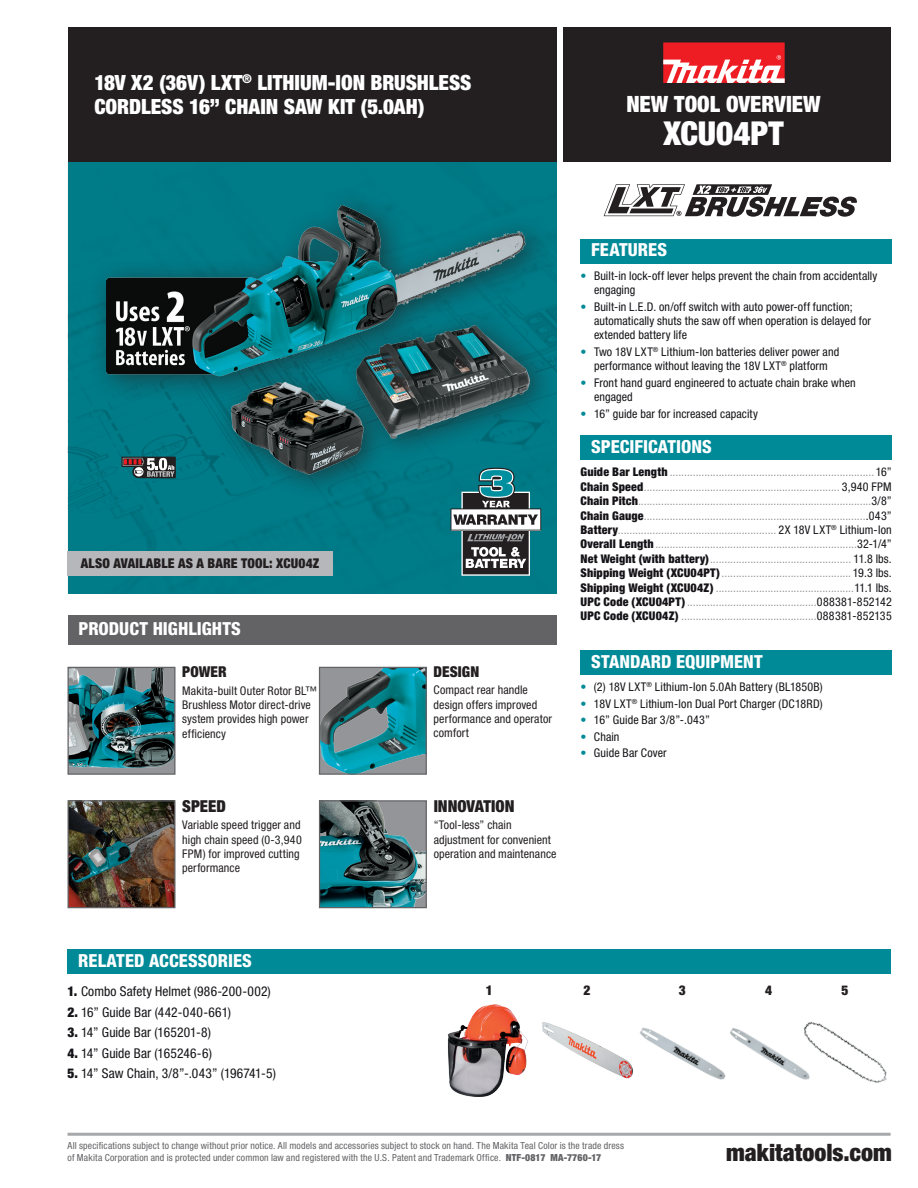
<style>
.page{position:relative;width:918px;height:1188px;background:#fff}
.page>*{position:absolute;margin:0;border:0;box-sizing:border-box;transform-origin:0 0}
.t1{font:900 condensed 33px "Helvetica Neue LT Std";letter-spacing:-.005em;color:#fff}
.t2{font:900 condensed 24px "Helvetica Neue LT Std";color:#231f20}
.t3{font:900 condensed 22.5px "Helvetica Neue LT Std";color:#fff}
._01_-_PRODUCT_DESCRI{font:900 condensed 21px/24px "Helvetica Neue LT Std";color:#fff}
._02_-_SECTION_HEADER{font:800 condensed 18px "Helvetica Neue LT Std";color:#fff}
._08_-_HIGHLIGHTS_HEA{font:900 condensed 16.5px "Helvetica Neue LT Std";color:#231f20}
._08_-_HIGHLIGHTS_HEA-2{font:900 condensed 15px "Helvetica Neue LT Std";letter-spacing:.005em;color:#231f20}
.t4{font:condensed 13.5px "Helvetica Neue LT Std";letter-spacing:.005em;color:#151317}
.t5{font:900 condensed 13.5px "Helvetica Neue LT Std";letter-spacing:.01em;color:#231f20}
._04_-_SPECIFICATIONS{font:condensed 12px "Helvetica Neue LT Std";letter-spacing:.015em;color:#939598}
.t6{font:condensed 12px/14.4px "Helvetica Neue LT Std";letter-spacing:.01em;color:#151317}
._09_-_HIGHLIGHTS_BOD{font:condensed 12px/14.4px "Helvetica Neue LT Std";letter-spacing:.01em;color:#231f20}
.t7{font:condensed 9.75px "Helvetica Neue LT Std";letter-spacing:.015em;color:#636366}
.s1{color:#008a97}
.s2{font-weight:900;color:#151317}
.s3{color:#151317}
.s4{font-weight:900}
</style>
<div class="page">
<div style="left:564px;top:27px;width:327px;height:135px;background:#231f20"></div>
<div style="left:68px;top:27px;width:489px;height:135px;background:#231f20"></div>
<div style="left:68px;top:162px;width:489px;height:432px;background:#007b88"></div>
<div style="left:663px;top:42px;width:122px;height:41px;background:#ee1d23"></div>
<svg style="left:663px;top:55px;width:122px;height:28px"></svg>
<hr style="left:68px;top:1133px;width:823px;height:3px;background:#939598">
<div style="left:89px;top:189px;width:468px;height:311px;background:#231f20;opacity:.62"></div>
<img style="left:107px;top:194px;width:422px;height:325px">
<img style="left:70px;top:669px;width:103px;height:104px">
<div style="left:68px;top:667px;width:107px;height:108px;border:1px solid #636366"></div>
<img style="left:70px;top:802px;width:103px;height:104px">
<div style="left:68px;top:800px;width:107px;height:108px;border:1px solid #636366"></div>
<img style="left:321px;top:669px;width:104px;height:104px">
<div style="left:319px;top:667px;width:108px;height:108px;border:1px solid #636366"></div>
<img style="left:321px;top:802px;width:104px;height:104px">
<div style="left:319px;top:800px;width:108px;height:108px;border:1px solid #636366"></div>
<img style="left:447px;top:1005px;width:81px;height:91px">
<img style="left:542px;top:1022px;width:91px;height:57px">
<img style="left:640px;top:1027px;width:84px;height:53px">
<img style="left:724px;top:1028px;width:72px;height:50px">
<svg style="left:604px;top:184px;width:253px;height:33px"></svg>
<svg style="left:122px;top:457px;width:54px;height:21px"></svg>
<svg style="left:451px;top:468px;width:90px;height:108px"></svg>
<img style="left:796px;top:1021px;width:91px;height:62px">
<div style="left:68px;top:616px;width:489px;height:29px;background:#636366"></div>
<div style="left:68px;top:949px;width:823px;height:25px;background:#008a97"></div>
<div style="left:580px;top:239px;width:312px;height:25px;background:#008a97"></div>
<div style="left:580px;top:436px;width:312px;height:24px;background:#008a97"></div>
<div style="left:580px;top:650px;width:312px;height:25px;background:#008a97"></div>
<div style="left:67px;top:551px;width:266px;height:25px;background:#b6b7bb"></div>
<p class="_01_-_PRODUCT_DESCRI" style="left:94px;top:70px;width:379px">18V X2 (36V) LXT<sup>®</sup> LITHIUM-ION BRUSHLESS<br>CORDLESS 16” CHAIN SAW KIT (5.0AH)</p>
<p class="t3" style="left:626px;top:90px;width:196px">NEW TOOL OVERVIEW</p>
<p class="t1" style="left:663px;top:113px;width:122px">XCU04PT</p>
<p class="t5" style="left:81px;top:555px;width:240px">ALSO AVAILABLE AS A BARE TOOL: XCU04Z</p>
<h3 class="_02_-_SECTION_HEADER" style="left:79px;top:618px;width:164px">PRODUCT HIGHLIGHTS</h3>
<p class="_08_-_HIGHLIGHTS_HEA-2" style="left:182px;top:663px;width:46px">POWER</p>
<p class="_09_-_HIGHLIGHTS_BOD" style="left:182px;top:683px;width:136px">Makita-built Outer Rotor BL™<br>Brushless Motor direct-drive system provides high power efficiency</p>
<p class="_08_-_HIGHLIGHTS_HEA" style="left:182px;top:796px;width:45px">SPEED</p>
<p class="_09_-_HIGHLIGHTS_BOD" style="left:182px;top:818px;width:121px">Variable speed trigger and high chain speed (0-3,940<br>FPM) for improved cutting performance</p>
<p class="_08_-_HIGHLIGHTS_HEA-2" style="left:434px;top:662px;width:47px">DESIGN</p>
<p class="_09_-_HIGHLIGHTS_BOD" style="left:434px;top:683px;width:120px">Compact rear handle design offers improved performance and operator comfort</p>
<p class="_08_-_HIGHLIGHTS_HEA" style="left:434px;top:796px;width:82px">INNOVATION</p>
<p class="_09_-_HIGHLIGHTS_BOD" style="left:434px;top:818px;width:124px">“Tool-less” chain adjustment for convenient operation and maintenance</p>
<p class="_02_-_SECTION_HEADER" style="left:591px;top:239px;width:77px">FEATURES</p>
<p class="t6" style="left:594px;top:268px;width:285px;text-indent:-14px"><span class="s1">•</span> Built-in lock-off lever helps prevent the chain from accidentally engaging</p>
<p class="t6" style="left:594px;top:299px;width:279px;text-indent:-14px"><span class="s1">•</span> Built-in L.E.D. on/off switch with auto power-off function; automatically shuts the saw off when operation is delayed for extended battery life</p>
<p class="t6" style="left:580px;top:344px;width:260px;text-align:center"><span class="s1">•</span> Two 18V LXT<sup>®</sup> Lithium-Ion batteries deliver power and performance without leaving the 18V LXT<sup>®</sup> platform</p>
<p class="t6" style="left:594px;top:375px;width:263px;text-indent:-14px"><span class="s1">•</span> Front hand guard engineered to actuate chain brake when engaged</p>
<p class="t6" style="left:580px;top:406px;width:179px"><span class="s1">•</span> 16” guide bar for increased capacity</p>
<p class="_02_-_SECTION_HEADER" style="left:591px;top:435px;width:122px">SPECIFICATIONS</p>
<p class="_04_-_SPECIFICATIONS" style="left:580px;top:465px;width:313px"><span class="s2">Guide Bar Length</span> .......................................................................<span class="s3">16”</span></p>
<p class="_04_-_SPECIFICATIONS" style="left:580px;top:480px;width:313px"><span class="s2">Chain Speed</span>.................................................................... <span class="s3">3,940 FPM</span></p>
<p class="_04_-_SPECIFICATIONS" style="left:580px;top:494px;width:313px"><span class="s2">Chain Pitch</span>.................................................................................<span class="s3">3/8”</span></p>
<p class="_04_-_SPECIFICATIONS" style="left:580px;top:508px;width:313px"><span class="s2">Chain Gauge</span>.............................................................................<span class="s3">.043”</span></p>
<p class="_04_-_SPECIFICATIONS" style="left:580px;top:523px;width:313px"><span class="s2">Battery</span>....................................................... <span class="s3">2X 18V LXT</span><sup>®</sup> <span class="s3">Lithium-Ion</span></p>
<p class="_04_-_SPECIFICATIONS" style="left:580px;top:537px;width:313px"><span class="s2">Overall Length</span>......................................................................<span class="s3">32-1/4”</span></p>
<p class="_04_-_SPECIFICATIONS" style="left:580px;top:552px;width:313px"><span class="s2">Net Weight (with battery)</span>................................................. <span class="s3">11.8 lbs.</span></p>
<p class="_04_-_SPECIFICATIONS" style="left:580px;top:566px;width:313px"><span class="s2">Shipping Weight (XCU04PT)</span>............................................. <span class="s3">19.3 lbs.</span></p>
<p class="_04_-_SPECIFICATIONS" style="left:580px;top:580px;width:313px"><span class="s2">Shipping Weight (XCU04Z)</span> ................................................<span class="s3">11.1 lbs.</span></p>
<p class="_04_-_SPECIFICATIONS" style="left:580px;top:595px;width:313px"><span class="s2">UPC Code (XCU04PT)</span> .............................................<span class="s3">088381-852142</span></p>
<p class="_04_-_SPECIFICATIONS" style="left:580px;top:609px;width:313px"><span class="s2">UPC Code (XCU04Z)</span> ...............................................<span class="s3">088381-852135</span></p>
<p class="_02_-_SECTION_HEADER" style="left:591px;top:650px;width:173px">STANDARD EQUIPMENT</p>
<p class="t6" style="left:580px;top:679px;width:244px"><span class="s1">•</span> (2) 18V LXT<sup>®</sup> Lithium-Ion 5.0Ah Battery (BL1850B)</p>
<p class="t6" style="left:580px;top:696px;width:244px"><span class="s1">•</span> 18V LXT<sup>®</sup> Lithium-Ion Dual Port Charger (DC18RD)</p>
<p class="t6" style="left:580px;top:713px;width:131px"><span class="s1">•</span> 16” Guide Bar 3/8”-.043”</p>
<p class="t6" style="left:580px;top:729px;width:41px"><span class="s1">•</span> Chain</p>
<p class="t6" style="left:580px;top:746px;width:88px"><span class="s1">•</span> Guide Bar Cover</p>
<p class="_02_-_SECTION_HEADER" style="left:78px;top:949px;width:175px">RELATED ACCESSORIES</p>
<p class="t4" style="left:68px;top:984px;width:205px"><span class="s4">1.</span> Combo Safety Helmet (986-200-002)</p>
<p class="t4" style="left:68px;top:1004px;width:165px"><span class="s4">2.</span> 16” Guide Bar (442-040-661)</p>
<p class="t4" style="left:68px;top:1025px;width:145px"><span class="s4">3.</span> 14” Guide Bar (165201-8)</p>
<p class="t4" style="left:68px;top:1045px;width:146px"><span class="s4">4.</span> 14” Guide Bar (165246-6)</p>
<p class="t4" style="left:68px;top:1066px;width:210px"><span class="s4">5.</span> 14” Saw Chain, 3/8”-.043” (196741-5)</p>
<p class="t5" style="left:486px;top:982px;width:9px">1</p>
<p class="t5" style="left:583px;top:982px;width:9px">2</p>
<p class="t5" style="left:679px;top:982px;width:9px">3</p>
<p class="t5" style="left:765px;top:982px;width:9px">4</p>
<p class="t5" style="left:841px;top:982px;width:9px">5</p>
<p class="t7" style="left:68px;top:1140px;width:558px">All specifications subject to change without prior notice. All models and accessories subject to stock on hand. The Makita Teal Color is the trade dress</p>
<p class="t7" style="left:68px;top:1152px;width:535px">of Makita Corporation and is protected under common law and registered with the U.S. Patent and Trademark Office. <span class="s4">NTF-0817 MA-7760-17</span></p>
<p class="t2" style="left:726px;top:1138px;width:167px">makitatools.com</p>
</div>
